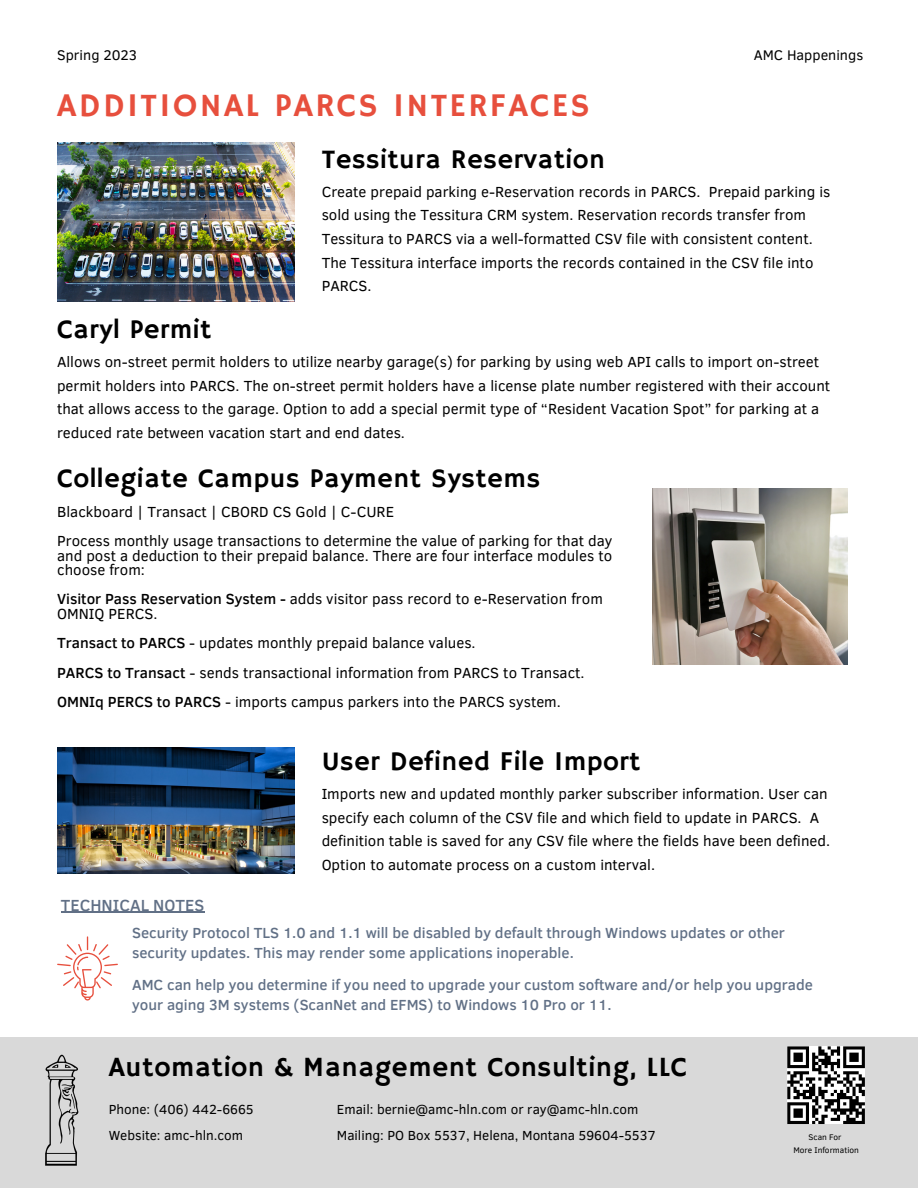
<style>
.page{position:relative;width:918px;height:1188px;background:#fff}
.page>*{position:absolute;margin:0;border:0;box-sizing:border-box;transform-origin:0 0}
.t1{font:33px "Hammersmith One";letter-spacing:.07em;color:#e74f3d}
.t2{font:27.75px "Hammersmith One";letter-spacing:.02em;color:#000}
.t3{font:27px "Hammersmith One";letter-spacing:.02em;color:#000}
.t4{font:500 16.5px "Clear Sans";color:#617086}
.t5{font:15px/23.7px "Clear Sans";color:#000}
.t6{font:500 15px/20.2px "Clear Sans";color:#617086}
.t7{font:14.4px "Clear Sans";color:#000}
.t8{font:13.5px "Clear Sans";color:#000}
.t9{font:8.4px "Clear Sans";color:#000}
.s1{font-weight:500}
</style>
<div class="page">
<img style="left:57px;top:748px;width:237px;height:126px">
<div style="left:0;top:1037px;width:918px;height:151px;background:#d9d9d9"></div>
<img style="left:45px;top:1054px;width:34px;height:111px">
<svg style="left:787px;top:1046px;width:78px;height:78px;background:#7b7b7b"></svg>
<hr style="left:843px;top:1121px;width:22px;height:3px;background:#000">
<svg style="left:57px;top:936px;width:61px;height:65px"></svg>
<img style="left:57px;top:143px;width:238px;height:159px">
<img style="left:652px;top:488px;width:196px;height:177px">
<hr style="left:61px;top:912px;width:143px;height:1px;background:#617086">
<p class="t7" style="left:57px;top:45px;width:82px">Spring 2023</p>
<p class="t7" style="left:754px;top:45px;width:111px">AMC Happenings</p>
<p class="t1" style="left:57px;top:86px;width:534px">ADDITIONAL PARCS INTERFACES</p>
<p class="t3" style="left:322px;top:143px;width:285px">Tessitura Reservation</p>
<p class="t3" style="left:57px;top:314px;width:156px">Caryl Permit</p>
<p class="t5" style="left:322px;top:179px;width:510px">Create prepaid parking e-Reservation records in PARCS. Prepaid parking is sold using the Tessitura CRM system. Reservation records transfer from Tessitura to PARCS via a well-formatted CSV file with consistent content.<br>The Tessitura interface imports the records contained in the CSV file into PARCS.</p>
<p class="t5" style="left:57px;top:349px;width:775px">Allows on-street permit holders to utilize nearby garage(s) for parking by using web API calls to import on-street permit holders into PARCS. The on-street permit holders have a license plate number registered with their account that allows access to the garage. Option to add a special permit type of “Resident Vacation Spot” for parking at a reduced rate between vacation start and end dates.</p>
<p class="t3" style="left:57px;top:463px;width:485px">Collegiate Campus Payment Systems</p>
<p class="t5" style="left:57px;top:499px;width:338px">Blackboard | Transact | CBORD CS Gold | C-CURE</p>
<p class="t5" style="left:57px;top:533px;width:557px;line-height:14.7px;text-align:justify">Process monthly usage transactions to determine the value of parking for that day and post a deduction to their prepaid balance. There are four interface modules to choose from:</p>
<p class="t5" style="left:57px;top:591px;width:547px;line-height:14.7px"><span class="s1">Visitor Pass Reservation System -</span> adds visitor pass record to e-Reservation from<br>OMNIQ PERCS.</p>
<p class="t5" style="left:57px;top:630px;width:420px"><span class="s1">Transact to PARCS</span> - updates monthly prepaid balance values.</p>
<p class="t5" style="left:57px;top:660px;width:529px"><span class="s1">PARCS to Transact</span> - sends transactional information from PARCS to Transact.</p>
<p class="t5" style="left:57px;top:689px;width:505px"><span class="s1">OMNIq PERCS to PARCS</span> - imports campus parkers into the PARCS system.</p>
<p class="t3" style="left:322px;top:745px;width:320px">User Defined File Import</p>
<p class="t4" style="left:61px;top:893px;width:145px">TECHNICAL NOTES</p>
<p class="t5" style="left:322px;top:781px;width:510px">Imports new and updated monthly parker subscriber information. User can specify each column of the CSV file and which field to update in PARCS. A definition table is saved for any CSV file where the fields have been defined.<br>Option to automate process on a custom interval.</p>
<p class="t6" style="left:132px;top:921px;width:654px">Security Protocol TLS 1.0 and 1.1 will be disabled by default through Windows updates or other security updates. This may render some applications inoperable.</p>
<p class="t6" style="left:132px;top:974px;width:682px">AMC can help you determine if you need to upgrade your custom software and/or help you upgrade your aging 3M systems (ScanNet and EFMS) to Windows 10 Pro or 11.</p>
<p class="t2" style="left:109px;top:1051px;width:580px">Automation &amp; Management Consulting, LLC</p>
<p class="t8" style="left:109px;top:1099px;width:146px">Phone: (406) 442-6665</p>
<p class="t8" style="left:109px;top:1125px;width:136px">Website: amc-hln.com</p>
<p class="t8" style="left:337px;top:1099px;width:303px">Email: bernie@amc-hln.com or ray@amc-hln.com</p>
<p class="t8" style="left:337px;top:1125px;width:321px">Mailing: PO Box 5537, Helena, Montana 59604-5537</p>
<p class="t9" style="left:809px;top:1131px;width:35px">Scan For</p>
<p class="t9" style="left:793px;top:1144px;width:67px">More Information</p>
</div>
